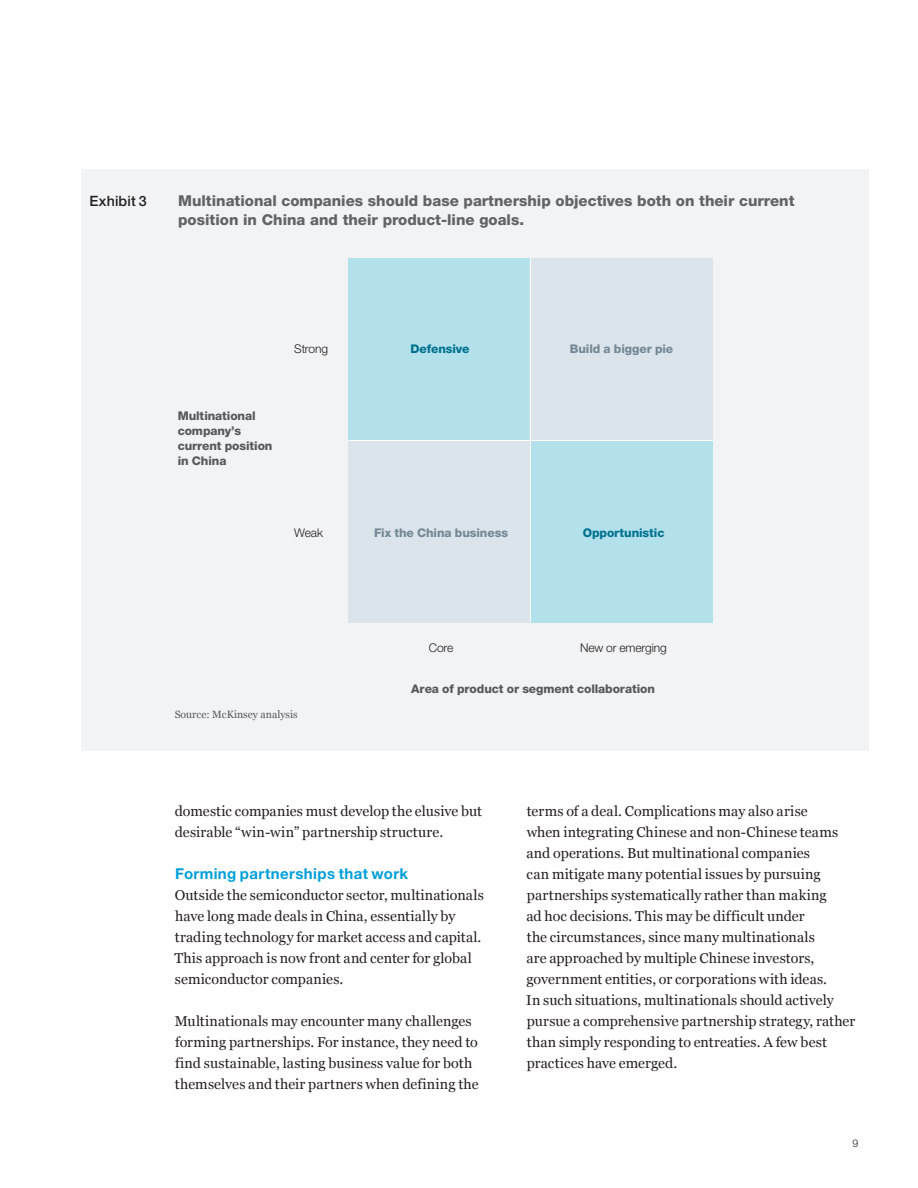
<style>
.page{position:relative;width:918px;height:1188px;background:#fff}
.page>*{position:absolute;margin:0;border:0;box-sizing:border-box;transform-origin:0 0}
.t1{font:800 15px/19.5px "Helvetica Neue LT Std";color:#636366}
.t2{font:700 15px "Helvetica Neue LT Std";letter-spacing:.025em;color:#009fda}
.t3{font:14.25px/21px "Georgia";letter-spacing:.005em;color:#231f20}
.t4{font:500 14.25px "Helvetica Neue LT Std";letter-spacing:.01em;color:#231f20}
.t5{font:800 12px/15px "Helvetica Neue LT Std";letter-spacing:-.005em;color:#57585a}
.t6{font:800 12px "Helvetica Neue LT Std";letter-spacing:-.005em;color:#738996}
.t7{font:300 12px "Helvetica Neue LT Std";letter-spacing:-.01em;color:#231f20}
.t8{font:800 12px "Helvetica Neue LT Std";letter-spacing:-.005em;color:#00718e}
.t9{font:10.5px "Georgia";color:#57585a}
.t10{font:300 10.5px "Helvetica Neue LT Std";color:#231f20}
</style>
<div class="page">
<div style="left:81px;top:169px;width:787px;height:582px;background:#f2f3f4"></div>
<div style="left:349px;top:258px;width:182px;height:182px;background:#b2e1ec"></div>
<div style="left:530px;top:258px;width:182px;height:182px;background:#dbe4ea"></div>
<div style="left:349px;top:440px;width:182px;height:183px;background:#dbe4ea"></div>
<div style="left:530px;top:440px;width:182px;height:183px;background:#b2e1ec"></div>
<hr style="left:349px;top:440px;width:364px;height:1px;background:#fff">
<hr style="left:530px;top:258px;width:1px;height:364px;background:#fff">
<p class="t4" style="left:90px;top:192px;width:59px">Exhibit 3</p>
<p class="t1" style="left:178px;top:190px;width:618px">Multinational companies should base partnership objectives both on their current position in China and their product-line goals.</p>
<p class="t5" style="left:178px;top:408px;width:96px">Multinational company’s current position in China</p>
<p class="t7" style="left:294px;top:341px;width:35px">Strong</p>
<p class="t8" style="left:411px;top:341px;width:60px">Defensive</p>
<p class="t6" style="left:570px;top:341px;width:105px">Build a bigger pie</p>
<p class="t7" style="left:294px;top:525px;width:30px">Weak</p>
<p class="t8" style="left:583px;top:525px;width:83px">Opportunistic</p>
<p class="t6" style="left:374px;top:525px;width:135px">Fix the China business</p>
<p class="t7" style="left:429px;top:641px;width:26px">Core</p>
<p class="t7" style="left:580px;top:641px;width:88px">New or emerging</p>
<p class="t5" style="left:411px;top:681px;width:245px">Area of product or segment collaboration</p>
<p class="t9" style="left:175px;top:708px;width:125px">Source: McKinsey analysis</p>
<p class="t3" style="left:175px;top:800px;width:309px">domestic companies must develop the elusive but desirable “win-win” partnership structure.</p>
<p class="t2" style="left:175px;top:864px;width:235px">Forming partnerships that work</p>
<p class="t3" style="left:174px;top:884px;width:311px">Outside the semiconductor sector, multinationals have long made deals in China, essentially by trading technology for market access and capital.<br>This approach is now front and center for global semiconductor companies.</p>
<p class="t3" style="left:175px;top:1010px;width:305px">Multinationals may encounter many challenges forming partnerships. For instance, they need to find sustainable, lasting business value for both themselves and their partners when defining the</p>
<p class="t3" style="left:526px;top:800px;width:331px">terms of a deal. Complications may also arise<br>when integrating Chinese and non-Chinese teams and operations. But multinational companies<br>can mitigate many potential issues by pursuing partnerships systematically rather than making<br>ad hoc decisions. This may be difficult under<br>the circumstances, since many multinationals<br>are approached by multiple Chinese investors, government entities, or corporations with ideas.<br>In such situations, multinationals should actively pursue a comprehensive partnership strategy, rather than simply responding to entreaties. A few best practices have emerged.</p>
<p class="t10" style="left:853px;top:1137px;width:7px">9</p>
</div>
